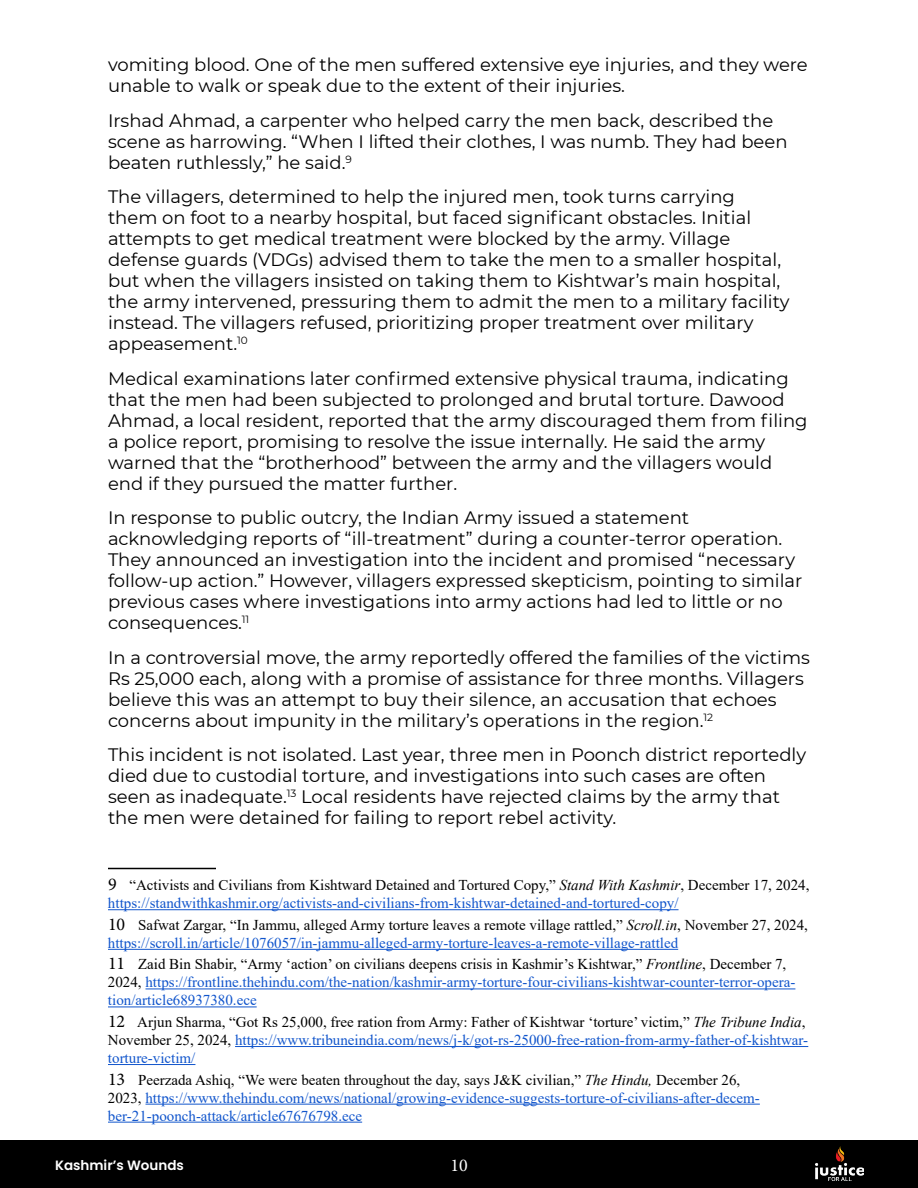
<style>
.page{position:relative;width:918px;height:1188px;background:#fff}
.page>*{position:absolute;margin:0;border:0;box-sizing:border-box;transform-origin:0 0}
.t1{font:18px/21px "Montserrat";color:#000}
.t2{font:18px "Minion Pro";color:#fff}
.t3{font:15px/18px "Times New Roman";color:#15c}
.t4{font:600 13.5px "Poppins";color:#fff}
.s1{font-family:"Minion Pro";font-size:18px;color:#000}
.s2{color:#000}
.s3{font-style:italic;color:#000}
</style>
<div class="page">
<div style="left:0;top:1141px;width:918px;height:47px;background:#000"></div>
<img style="left:815px;top:1147px;width:49px;height:34px">
<hr style="left:108px;top:868px;width:108px;height:1px;background:#000">
<hr style="left:108px;top:909px;width:571px;height:1px;background:#15c">
<hr style="left:108px;top:949px;width:570px;height:1px;background:#15c">
<hr style="left:146px;top:989px;width:649px;height:1px;background:#15c">
<hr style="left:108px;top:1007px;width:149px;height:1px;background:#15c">
<hr style="left:235px;top:1046px;width:573px;height:1px;background:#15c">
<hr style="left:108px;top:1064px;width:87px;height:1px;background:#15c">
<hr style="left:146px;top:1104px;width:614px;height:1px;background:#15c">
<hr style="left:108px;top:1122px;width:254px;height:1px;background:#15c">
<p class="t1" style="left:108px;top:54px;width:701px">vomiting blood. One of the men suffered extensive eye injuries, and they were unable to walk or speak due to the extent of their injuries.</p>
<p class="t1" style="left:108px;top:109px;width:681px">Irshad Ahmad, a carpenter who helped carry the men back, described the scene as harrowing. “When I lifted their clothes, I was numb. They had been beaten ruthlessly,” he said.<sup>9</sup></p>
<p class="t1" style="left:108px;top:186px;width:683px">The villagers, determined to help the injured men, took turns carrying<br>them on foot to a nearby hospital, but faced significant obstacles. Initial attempts to get medical treatment were blocked by the army. Village defense guards (VDGs) advised them to take the men to a smaller hospital, but when the villagers insisted on taking them to Kishtwar’s main hospital, the army intervened, pressuring them to admit the men to a military facility instead. The villagers refused, prioritizing proper treatment over military appeasement.<sup>10</sup></p>
<p class="t1" style="left:108px;top:367px;width:701px">Medical examinations later confirmed extensive physical trauma, indicating that the men had been subjected to prolonged and brutal torture. Dawood Ahmad, a local resident, reported that the army discouraged them from filing a police report, promising to resolve the issue internally. He said the army warned that the “brotherhood” between the army and the villagers would end if they pursued the matter further.</p>
<p class="t1" style="left:108px;top:507px;width:696px">In response to public outcry, the Indian Army issued a statement acknowledging reports of “ill-treatment” during a counter-terror operation.<br>They announced an investigation into the incident and promised “necessary follow-up action.” However, villagers expressed skepticism, pointing to similar previous cases where investigations into army actions had led to little or no consequences.<sup>11</sup></p>
<p class="t1" style="left:108px;top:646px;width:703px">In a controversial move, the army reportedly offered the families of the victims Rs 25,000 each, along with a promise of assistance for three months. Villagers believe this was an attempt to buy their silence, an accusation that echoes concerns about impunity in the military’s operations in the region.<sup>12</sup></p>
<p class="t1" style="left:108px;top:744px;width:700px">This incident is not isolated. Last year, three men in Poonch district reportedly died due to custodial torture, and investigations into such cases are often seen as inadequate.<sup>13</sup> Local residents have rejected claims by the army that the men were detained for failing to report rebel activity.</p>
<p class="t3" style="left:108px;top:876px;width:703px"><span class="s1">9</span> <span class="s2">“Activists and Civilians from Kishtward Detained and Tortured Copy,”</span> <span class="s3">Stand With Kashmir</span><span class="s2">, December 17, 2024, </span>https://standwithkashmir.org/activists-and-civilians-from-kishtwar-detained-and-tortured-copy/</p>
<p class="t3" style="left:108px;top:915px;width:702px"><span class="s1">10</span> <span class="s2">Safwat Zargar, “In Jammu, alleged Army torture leaves a remote village rattled,”</span> <span class="s3">Scroll.in</span><span class="s2">, November 27, 2024, </span>https://scroll.in/article/1076057/in-jammu-alleged-army-torture-leaves-a-remote-village-rattled</p>
<p class="t3" style="left:108px;top:955px;width:689px"><span class="s1">11</span> <span class="s2">Zaid Bin Shabir, “Army ‘action’ on civilians deepens crisis in Kashmir’s Kishtwar,”</span> <span class="s3">Frontline</span><span class="s2">, December 7,<br>2024,</span> https://frontline.thehindu.com/the-nation/kashmir-army-torture-four-civilians-kishtwar-counter-terror-opera&shy;tion/article68937380.ece</p>
<p class="t3" style="left:108px;top:1012px;width:702px"><span class="s1">12</span> <span class="s2">Arjun Sharma, “Got Rs 25,000, free ration from Army: Father of Kishtwar ‘torture’ victim,”</span> <span class="s3">The Tribune India</span><span class="s2">,<br>November 25, 2024,</span> https://www.tribuneindia.com/news/j-k/got-rs-25000-free-ration-from-army-father-of-kishtwar&shy;torture-victim/</p>
<p class="t3" style="left:108px;top:1070px;width:653px"><span class="s1">13</span> <span class="s2">Peerzada Ashiq, “We were beaten throughout the day, says J&amp;K civilian,”</span> <span class="s3">The Hindu,</span> <span class="s2">December 26,<br>2023,</span> https://www.thehindu.com/news/national/growing-evidence-suggests-torture-of-civilians-after-decem&shy;ber-21-poonch-attack/article67676798.ece</p>
<p class="t4" style="left:55px;top:1157px;width:130px">Kashmir’s Wounds</p>
<p class="t2" style="left:450px;top:1153px;width:19px">10</p>
</div>
